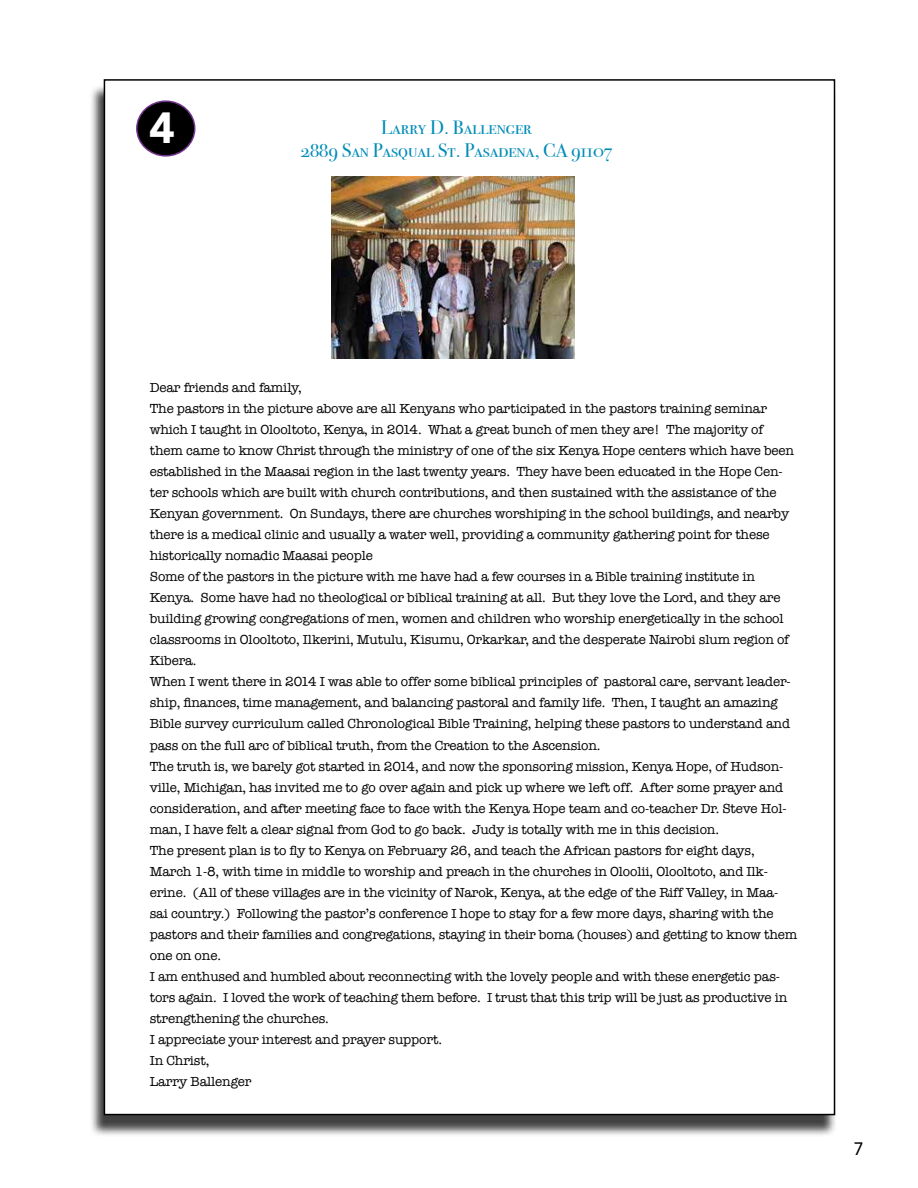
<style>
.page{position:relative;width:918px;height:1188px;background:#fff}
.page>*{position:absolute;margin:0;border:0;box-sizing:border-box;transform-origin:0 0}
.t1{font:900 43.5px "Avenir";color:#fff}
.t2{font:19.5px/23.4px "Bodoni Svty Two SCITCTT";color:#008cb8;text-align:center}
.t3{font:18px "Avenir";color:#000}
.t4{font:13.5px/21px "American Typewriter";letter-spacing:-.01em;color:#000}
</style>
<div class="page">
<div style="left:89px;top:84px;width:748px;height:1053px;background:#000;opacity:.75"></div>
<div style="left:104px;top:80px;width:731px;height:1035px;background:#fff"></div>
<img style="left:331px;top:176px;width:244px;height:182px">
<div style="left:137px;top:101px;width:58px;height:55px;background:#000;border-radius:50%"></div>
<div style="left:136px;top:100px;width:59px;height:57px;border:2px solid #73348e;border-radius:50%"></div>
<h1 class="t1" style="left:149px;top:90px;width:27px">4</h1>
<h2 class="t2" style="left:301px;top:116px;width:313px">Larry D. Ballenger<br>2889 San Pasqual St. Pasadena, CA 91107</h2>
<p class="t4" style="left:150px;top:377px;width:649px">Dear friends and family,<br>The pastors in the picture above are all Kenyans who participated in the pastors training seminar which I taught in Olooltoto, Kenya, in 2014. What a great bunch of men they are! The majority of them came to know Christ through the ministry of one of the six Kenya Hope centers which have been established in the Maasai region in the last twenty years. They have been educated in the Hope Cen&shy;ter schools which are built with church contributions, and then sustained with the assistance of the Kenyan government. On Sundays, there are churches worshiping in the school buildings, and nearby there is a medical clinic and usually a water well, providing a community gathering point for these historically nomadic Maasai people<br>Some of the pastors in the picture with me have had a few courses in a Bible training institute in Kenya. Some have had no theological or biblical training at all. But they love the Lord, and they are building growing congregations of men, women and children who worship energetically in the school classrooms in Olooltoto, Ilkerini, Mutulu, Kisumu, Orkarkar, and the desperate Nairobi slum region of Kibera.<br>When I went there in 2014 I was able to offer some biblical principles of pastoral care, servant leader&shy;ship, finances, time management, and balancing pastoral and family life. Then, I taught an amazing Bible survey curriculum called Chronological Bible Training, helping these pastors to understand and pass on the full arc of biblical truth, from the Creation to the Ascension.<br>The truth is, we barely got started in 2014, and now the sponsoring mission, Kenya Hope, of Hudson&shy;ville, Michigan, has invited me to go over again and pick up where we left off. After some prayer and consideration, and after meeting face to face with the Kenya Hope team and co-teacher Dr. Steve Hol&shy;man, I have felt a clear signal from God to go back. Judy is totally with me in this decision.<br>The present plan is to fly to Kenya on February 26, and teach the African pastors for eight days, March 1-8, with time in middle to worship and preach in the churches in Oloolii, Olooltoto, and Ilk&shy;erine. (All of these villages are in the vicinity of Narok, Kenya, at the edge of the Riff Valley, in Maa&shy;sai country.) Following the pastor’s conference I hope to stay for a few more days, sharing with the pastors and their families and congregations, staying in their boma (houses) and getting to know them one on one.<br>I am enthused and humbled about reconnecting with the lovely people and with these energetic pas&shy;tors again. I loved the work of teaching them before. I trust that this trip will be just as productive in strengthening the churches.<br>I appreciate your interest and prayer support.<br>In Christ,<br>Larry Ballenger</p>
<h3 class="t3" style="left:854px;top:1134px;width:12px">7</h3>
</div>
